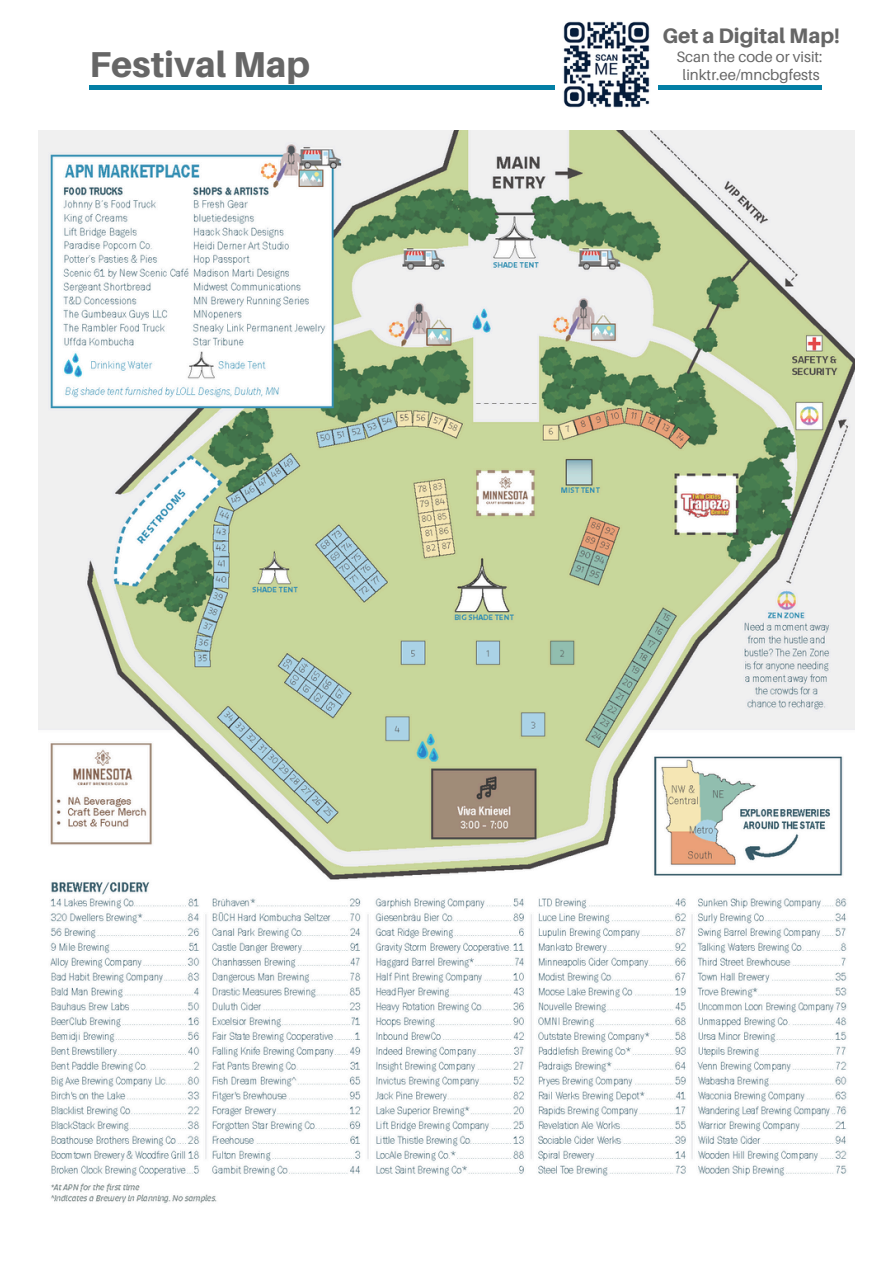
<style>
.page{position:relative;width:894px;height:1264px;background:#fff}
.page>*{position:absolute;margin:0;border:0;box-sizing:border-box;transform-origin:0 0}
.t1{font:800 36px "Aileron";color:#666}
.t2{font:800 21px "Aileron";color:#666}
.t3{font:15px "Aileron";color:#666}
</style>
<div class="page">
<hr style="left:89px;top:86px;width:732px;height:3px;background:#037fa5">
<img style="left:555px;top:21px;width:102px;height:87px">
<img style="left:39px;top:131px;width:814px;height:1073px">
<p class="t2" style="left:662px;top:23px;width:179px">Get a Digital Map!</p>
<p class="t1" style="left:89px;top:42px;width:222px">Festival Map</p>
<p class="t3" style="left:676px;top:48px;width:147px">Scan the code or visit:</p>
<p class="t3" style="left:682px;top:66px;width:139px">linktr.ee/mncbgfests</p>
</div>
